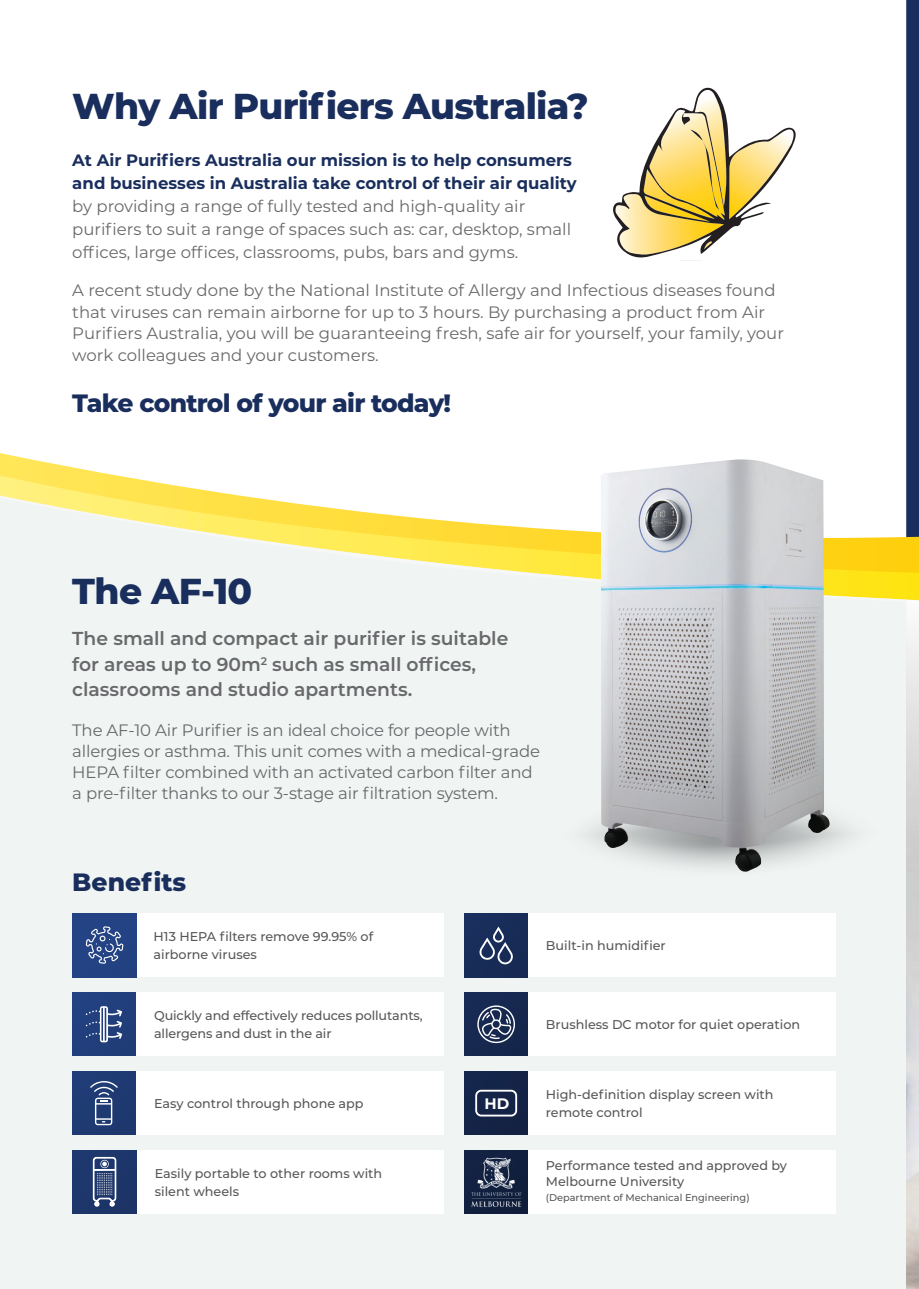
<style>
.page{position:relative;width:919px;height:1289px;background:#fff}
.page>*{position:absolute;margin:0;border:0;box-sizing:border-box;transform-origin:0 0}
.t1{font:800 36px "Montserrat";letter-spacing:-.02em;color:#192e5c}
.t2{font:800 25.05px "Montserrat";letter-spacing:-.03em;color:#192e5c}
.t3{font:600 18.75px/25.5px "Montserrat";color:#69696b}
.t4{font:16.5px/21.9px "Montserrat";color:#69696b}
.t5{font:700 16.5px/22.8px "Montserrat";color:#192e5c}
.t6{font:700 15.15px "Montserrat";color:#fff}
.t7{font:500 12.75px/18px "Montserrat";color:#58585a}
.t8{font:500 9.75px "Montserrat";color:#58585a}
</style>
<div class="page">
<div style="left:0;top:766px;width:906px;height:522px;background:#f0f4f3"></div>
<svg style="left:906px;top:0;width:12px;height:446px;background:#1d325f"></svg>
<svg style="left:0;top:446px;width:918px;height:320px;fill:#f0f4f3"></svg>
<svg style="left:613px;top:88px;width:183px;height:170px"></svg>
<div style="left:527px;top:913px;width:308px;height:64px;background:#fff"></div>
<div style="left:464px;top:913px;width:63px;height:64px;background:#182c58"></div>
<div style="left:135px;top:992px;width:308px;height:63px;background:#fff"></div>
<div style="left:527px;top:992px;width:308px;height:63px;background:#fff"></div>
<div style="left:135px;top:1071px;width:308px;height:63px;background:#fff"></div>
<div style="left:527px;top:1071px;width:308px;height:63px;background:#fff"></div>
<div style="left:136px;top:1150px;width:308px;height:63px;background:#fff"></div>
<div style="left:72px;top:992px;width:64px;height:63px;background:#213f7c"></div>
<div style="left:464px;top:992px;width:63px;height:63px;background:#17294f"></div>
<div style="left:72px;top:1071px;width:64px;height:63px;background:#1f3a72"></div>
<div style="left:464px;top:1071px;width:63px;height:63px;background:#142447"></div>
<div style="left:73px;top:1150px;width:63px;height:63px;background:#1d366b"></div>
<svg style="left:90px;top:1081px;width:28px;height:44px"></svg>
<svg style="left:479px;top:926px;width:34px;height:38px"></svg>
<svg style="left:477px;top:1005px;width:38px;height:38px"></svg>
<svg style="left:86px;top:1006px;width:36px;height:36px"></svg>
<div style="left:475px;top:1089px;width:42px;height:27px;border:2px solid #fff;border-radius:5px"></div>
<svg style="left:93px;top:1156px;width:23px;height:50px"></svg>
<div style="left:136px;top:913px;width:308px;height:64px;background:#fff"></div>
<div style="left:73px;top:913px;width:63px;height:64px;background:#244385"></div>
<div style="left:527px;top:1150px;width:308px;height:63px;background:#fff"></div>
<img style="left:464px;top:1150px;width:63px;height:63px">
<svg style="left:86px;top:926px;width:37px;height:37px"></svg>
<div style="left:564px;top:784px;width:326px;height:94px;background:#f0f4f3;border-radius:50%"></div>
<svg style="left:547px;top:788px;width:327px;height:94px"></svg>
<img style="left:601px;top:459px;width:228px;height:412px">
<img style="left:906px;top:596px;width:12px;height:692px">
<h1 class="t1" style="left:72px;top:79px;width:518px">Why Air Purifiers Australia?</h1>
<p class="t5" style="left:72px;top:148px;width:505px">At Air Purifiers Australia our mission is to help consumers and businesses in Australia take control of their air quality</p>
<p class="t4" style="left:72px;top:194px;width:500px;line-height:22.8px">by providing a range of fully tested and high-quality air purifiers to suit a range of spaces such as: car, desktop, small offices, large offices, classrooms, pubs, bars and gyms.</p>
<p class="t4" style="left:72px;top:278px;width:713px">A recent study done by the National Institute of Allergy and Infectious diseases found that viruses can remain airborne for up to 3 hours. By purchasing a product from Air Purifiers Australia, you will be guaranteeing fresh, safe air for yourself, your family, your work colleagues and your customers.</p>
<h2 class="t2" style="left:72px;top:385px;width:380px">Take control of your air today!</h2>
<h1 class="t1" style="left:72px;top:565px;width:181px">The AF-10</h1>
<p class="t3" style="left:72px;top:625px;width:437px">The small and compact air purifier is suitable for areas up to 90m<sup>2</sup> such as small offices, classrooms and studio apartments.</p>
<p class="t4" style="left:72px;top:718px;width:469px;line-height:21px">The AF-10 Air Purifier is an ideal choice for people with allergies or asthma. This unit comes with a medical-grade HEPA filter combined with an activated carbon filter and a pre-filter thanks to our 3-stage air filtration system.</p>
<h2 class="t2" style="left:72px;top:863px;width:115px">Benefits</h2>
<p class="t7" style="left:154px;top:927px;width:221px">H13 HEPA filters remove 99.95% of airborne viruses</p>
<p class="t7" style="left:545px;top:936px;width:121px">Built-in humidifier</p>
<p class="t7" style="left:154px;top:1005px;width:270px">Quickly and effectively reduces pollutants, allergens and dust in the air</p>
<p class="t7" style="left:545px;top:1014px;width:256px">Brushless DC motor for quiet operation</p>
<p class="t7" style="left:154px;top:1093px;width:211px">Easy control through phone app</p>
<p class="t7" style="left:545px;top:1084px;width:229px">High-definition display screen with remote control</p>
<p class="t6" style="left:484px;top:1092px;width:26px">HD</p>
<p class="t7" style="left:155px;top:1163px;width:229px">Easily portable to other rooms with silent wheels</p>
<p class="t7" style="left:545px;top:1156px;width:243px;line-height:16.5px">Performance tested and approved by<br>Melbourne University</p>
<p class="t8" style="left:545px;top:1190px;width:205px">(Department of Mechanical Engineering)</p>
</div>
